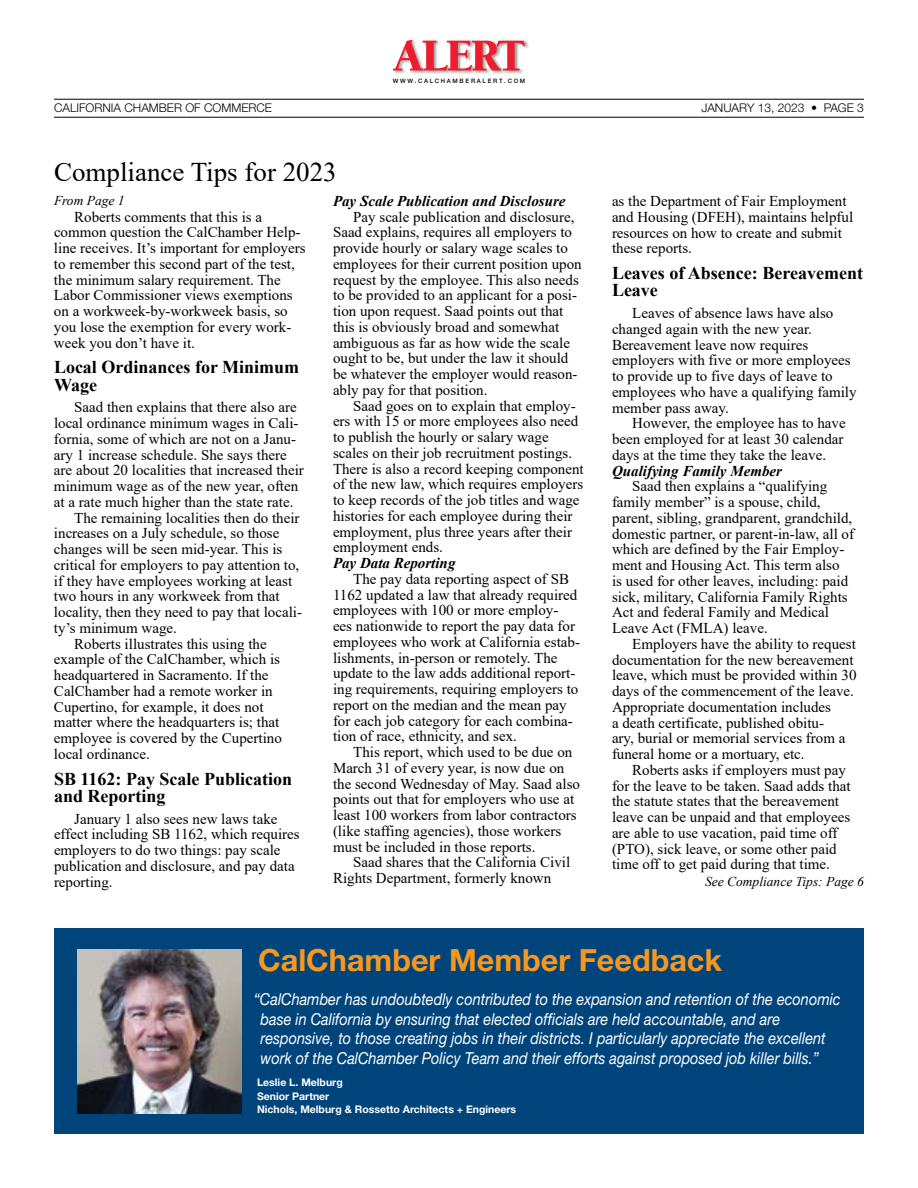
<style>
.page{position:relative;width:918px;height:1188px;background:#fff}
.page>*{position:absolute;margin:0;border:0;box-sizing:border-box;transform-origin:0 0}
.t1{font:700 30.6px "Helvetica Neue";color:#f8971d}
.t2{font:27px "Times New Roman";color:#000}
.t3{font:700 18px/17.2px "Times New Roman";color:#000}
.t4{font:italic 16.5px/19.5px "Helvetica Neue";color:#fff;scale:.88 1}
.t5{font:15px/15.8px "Times New Roman";color:#000}
.t6{font:italic 700 15px "Times New Roman";color:#000}
.t7{font:italic 13.5px "Times New Roman";color:#000}
.t8{font:300 12px "Helvetica Neue";color:#000}
.t9{font:700 10.5px/13.5px "Helvetica Neue";color:#fff}
.t10{font:500 6px "Helvetica Neue";letter-spacing:.28em;color:#000}
</style>
<div class="page">
<hr style="left:54px;top:99px;width:810px;height:1px;background:#000">
<hr style="left:54px;top:117px;width:810px;height:1px;background:#000">
<div style="left:392px;top:39px;width:137px;height:36px;background:#000;opacity:.4"></div>
<svg style="left:393px;top:40px;width:133px;height:30px"></svg>
<div style="left:54px;top:929px;width:810px;height:205px;background:#00447c"></div>
<img style="left:78px;top:950px;width:163px;height:163px">
<p class="t10" style="left:393px;top:77px;width:134px">WWW.CALCHAMBERALERT.COM</p>
<p class="t8" style="left:54px;top:101px;width:220px">CALIFORNIA CHAMBER OF COMMERCE</p>
<p class="t8" style="left:701px;top:101px;width:164px">JANUARY 13, 2023 • PAGE 3</p>
<h2 class="t2" style="left:54px;top:153px;width:284px">Compliance Tips for 2023</h2>
<p class="t7" style="left:54px;top:191px;width:72px">From Page 1</p>
<p class="t6" style="left:333px;top:190px;width:234px">Pay Scale Publication and Disclosure</p>
<p class="t5" style="left:333px;top:208px;width:250px;text-indent:20px">Pay scale publication and disclosure, Saad explains, requires all employers to provide hourly or salary wage scales to employees for their current position upon request by the employee. This also needs to be provided to an applicant for a posi&shy;tion upon request. Saad points out that this is obviously broad and somewhat ambiguous as far as how wide the scale ought to be, but under the law it should be whatever the employer would reason&shy;ably pay for that position.</p>
<p class="t5" style="left:333px;top:397px;width:252px;text-indent:20px">Saad goes on to explain that employ&shy;ers with 15 or more employees also need to publish the hourly or salary wage scales on their job recruitment postings.<br>There is also a record keeping component of the new law, which requires employers to keep records of the job titles and wage histories for each employee during their employment, plus three years after their employment ends.</p>
<p class="t6" style="left:333px;top:553px;width:124px">Pay Data Reporting</p>
<p class="t5" style="left:333px;top:571px;width:249px;text-indent:20px">The pay data reporting aspect of SB 1162 updated a law that already required employees with 100 or more employ&shy;ees nationwide to report the pay data for employees who work at California estab&shy;lishments, in-person or remotely. The update to the law adds additional report&shy;ing requirements, requiring employers to report on the median and the mean pay for each job category for each combina&shy;tion of race, ethnicity, and sex.</p>
<p class="t5" style="left:333px;top:744px;width:249px;text-indent:20px">This report, which used to be due on March 31 of every year, is now due on the second Wednesday of May. Saad also points out that for employers who use at least 100 workers from labor contractors (like staffing agencies), those workers must be included in those reports.</p>
<p class="t5" style="left:333px;top:854px;width:239px;text-indent:20px">Saad shares that the California Civil<br>Rights Department, formerly known</p>
<p class="t5" style="left:54px;top:208px;width:253px;text-indent:20px">Roberts comments that this is a common question the CalChamber Help&shy;line receives. It’s important for employers to remember this second part of the test, the minimum salary requirement. The Labor Commissioner views exemptions on a workweek-by-workweek basis, so you lose the exemption for every work&shy;week you don’t have it.</p>
<p class="t3" style="left:54px;top:358px;width:247px">Local Ordinances for Minimum<br>Wage</p>
<p class="t5" style="left:74px;top:399px;width:224px">Saad then explains that there also are</p>
<p class="t5" style="left:54px;top:415px;width:246px">local ordinance minimum wages in Cali-</p>
<p class="t5" style="left:54px;top:430px;width:244px">fornia, some of which are not on a Janu-</p>
<p class="t5" style="left:54px;top:446px;width:234px">ary 1 increase schedule. She says there</p>
<p class="t5" style="left:54px;top:462px;width:251px">are about 20 localities that increased their</p>
<p class="t5" style="left:54px;top:478px;width:246px">minimum wage as of the new year, often</p>
<p class="t5" style="left:54px;top:493px;width:241px">at a rate much higher than the state rate.</p>
<p class="t5" style="left:74px;top:509px;width:227px">The remaining localities then do their</p>
<p class="t5" style="left:54px;top:525px;width:227px">increases on a July schedule, so those</p>
<p class="t5" style="left:54px;top:541px;width:230px">changes will be seen mid-year. This is</p>
<p class="t5" style="left:54px;top:556px;width:247px">critical for employers to pay attention to,</p>
<p class="t5" style="left:54px;top:572px;width:240px">if they have employees working at least</p>
<p class="t5" style="left:54px;top:588px;width:227px">two hours in any workweek from that</p>
<p class="t5" style="left:54px;top:604px;width:250px">locality, then they need to pay that locali-</p>
<p class="t5" style="left:54px;top:619px;width:124px">ty’s minimum wage.</p>
<p class="t5" style="left:74px;top:635px;width:194px">Roberts illustrates this using the</p>
<p class="t5" style="left:54px;top:651px;width:228px">example of the CalChamber, which is</p>
<p class="t5" style="left:54px;top:667px;width:216px">headquartered in Sacramento. If the</p>
<p class="t5" style="left:54px;top:682px;width:220px">CalChamber had a remote worker in</p>
<p class="t5" style="left:54px;top:698px;width:211px">Cupertino, for example, it does not</p>
<p class="t5" style="left:54px;top:714px;width:227px">matter where the headquarters is; that</p>
<p class="t5" style="left:54px;top:730px;width:229px">employee is covered by the Cupertino</p>
<p class="t5" style="left:54px;top:745px;width:97px">local ordinance.</p>
<p class="t3" style="left:54px;top:769px;width:240px">SB 1162: Pay Scale Publication and Reporting</p>
<p class="t5" style="left:54px;top:810px;width:247px;text-indent:20px">January 1 also sees new laws take effect including SB 1162, which requires employers to do two things: pay scale publication and disclosure, and pay data reporting.</p>
<p class="t5" style="left:612px;top:193px;width:243px">as the Department of Fair Employment and Housing (DFEH), maintains helpful resources on how to create and submit these reports.</p>
<p class="t3" style="left:612px;top:264px;width:253px">Leaves of Absence: Bereavement<br>Leave</p>
<p class="t5" style="left:612px;top:305px;width:246px;text-indent:20px">Leaves of absence laws have also changed again with the new year.<br>Bereavement leave now requires employers with five or more employees to provide up to five days of leave to employees who have a qualifying family member pass away.</p>
<p class="t5" style="left:612px;top:415px;width:235px;text-indent:20px">However, the employee has to have been employed for at least 30 calendar days at the time they take the leave.</p>
<p class="t6" style="left:612px;top:460px;width:172px">Qualifying Family Member</p>
<p class="t5" style="left:612px;top:478px;width:244px;text-indent:20px">Saad then explains a “qualifying family member” is a spouse, child, parent, sibling, grandparent, grandchild, domestic partner, or parent-in-law, all of which are defined by the Fair Employ&shy;ment and Housing Act. This term also<br>is used for other leaves, including: paid sick, military, California Family Rights Act and federal Family and Medical Leave Act (FMLA) leave.</p>
<p class="t5" style="left:612px;top:635px;width:246px;text-indent:20px">Employers have the ability to request documentation for the new bereavement leave, which must be provided within 30 days of the commencement of the leave.<br>Appropriate documentation includes<br>a death certificate, published obitu-<br>ary, burial or memorial services from a funeral home or a mortuary, etc.</p>
<p class="t5" style="left:612px;top:761px;width:240px;text-indent:20px">Roberts asks if employers must pay for the leave to be taken. Saad adds that the statute states that the bereavement leave can be unpaid and that employees are able to use vacation, paid time off (PTO), sick leave, or some other paid time off to get paid during that time.</p>
<p class="t7" style="left:705px;top:873px;width:160px">See Compliance Tips: Page 6</p>
<h1 class="t1" style="left:258px;top:941px;width:465px">CalChamber Member Feedback</h1>
<p class="t4" style="left:261px;top:990px;width:661px;text-indent:-7px">“CalChamber has undoubtedly contributed to the expansion and retention of the economic base in California by ensuring that elected officials are held accountable, and are responsive, to those creating jobs in their districts. I particularly appreciate the excellent work of the CalChamber Policy Team and their efforts against proposed job killer bills.”</p>
<p class="t9" style="left:257px;top:1075px;width:261px">Leslie L. Melburg<br>Senior Partner<br>Nichols, Melburg &amp; Rossetto Architects + Engineers</p>
</div>
